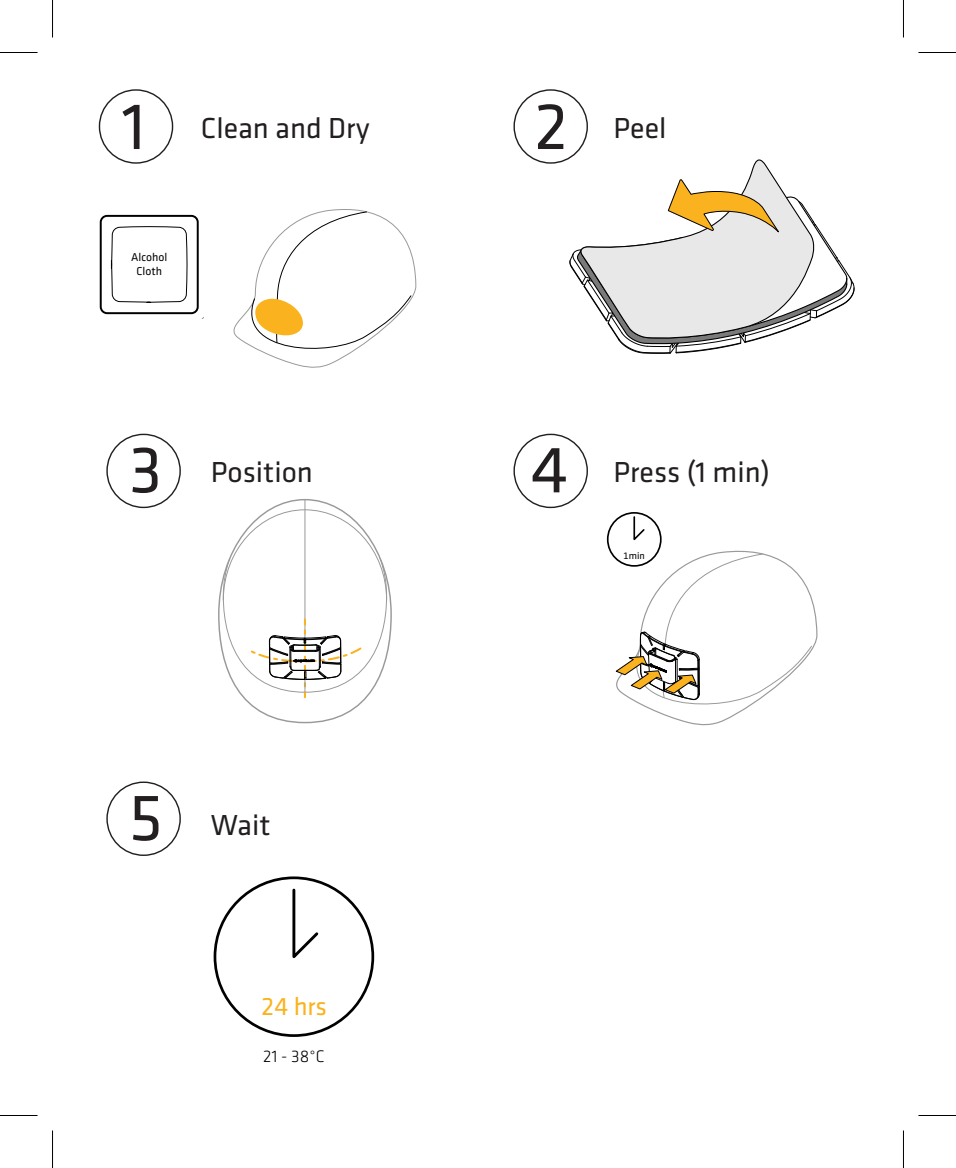
<style>
.page{position:relative;width:956px;height:1168px;background:#fff}
.page>*{position:absolute;margin:0;border:0;box-sizing:border-box;transform-origin:0 0}
.t1{font:68.25px "Klavika";color:#231f20}
.t2{font:30px "Klavika";color:#231f20}
.t3{font:26px "Klavika Regular TF";color:#fab31e}
.t4{font:300 17.25px "Klavika";color:#000}
.t5{font:11.75px/14.2px "Klavika Regular TF";color:#000;text-align:center}
.t6{font:10px "Klavika Regular TF";color:#000}
</style>
<div class="page">
<div style="left:213px;top:876px;width:161px;height:161px;border:3px solid #000;border-radius:50%"></div>
<svg style="left:292px;top:888px;width:27px;height:70px"></svg>
<svg style="left:606px;top:515px;width:212px;height:211px"></svg>
<div style="left:513px;top:89px;width:75px;height:75px;border:1px solid #231f20;border-radius:50%"></div>
<div style="left:106px;top:434px;width:75px;height:74px;border:1px solid #231f20;border-radius:50%"></div>
<div style="left:106px;top:782px;width:75px;height:74px;border:1px solid #231f20;border-radius:50%"></div>
<div style="left:513px;top:434px;width:75px;height:74px;border:1px solid #231f20;border-radius:50%"></div>
<div style="left:100px;top:215px;width:99px;height:99px;border:2px solid #000;border-radius:6px"></div>
<svg style="left:111px;top:126px;width:306px;height:242px"></svg>
<svg style="left:569px;top:150px;width:285px;height:204px"></svg>
<hr style="left:304px;top:500px;width:1px;height:139px;background:#999">
<svg style="left:223px;top:510px;width:164px;height:187px"></svg>
<hr style="left:0;top:52px;width:38px;height:1px;background:#000">
<hr style="left:918px;top:52px;width:37px;height:1px;background:#000">
<hr style="left:0;top:1115px;width:38px;height:1px;background:#000">
<hr style="left:918px;top:1115px;width:37px;height:1px;background:#000">
<hr style="left:52px;top:0;width:1px;height:38px;background:#000">
<hr style="left:52px;top:1130px;width:1px;height:38px;background:#000">
<hr style="left:902px;top:0;width:1px;height:38px;background:#000">
<hr style="left:902px;top:1130px;width:1px;height:38px;background:#000">
<p class="t1" style="left:122px;top:89px;width:25px">1</p>
<p class="t1" style="left:534px;top:89px;width:35px">2</p>
<p class="t2" style="left:201px;top:111px;width:170px">Clean and Dry</p>
<p class="t5" style="left:131px;top:250px;width:38px">Alcohol<br>Cloth</p>
<p class="t2" style="left:613px;top:111px;width:54px">Peel</p>
<p class="t1" style="left:129px;top:433px;width:35px">3</p>
<p class="t2" style="left:211px;top:456px;width:103px">Position</p>
<p class="t1" style="left:531px;top:433px;width:38px">4</p>
<p class="t2" style="left:613px;top:456px;width:158px">Press (1 min)</p>
<p class="t6" style="left:623px;top:551px;width:23px">1min</p>
<p class="t1" style="left:129px;top:780px;width:35px">5</p>
<p class="t2" style="left:211px;top:808px;width:61px">Wait</p>
<p class="t3" style="left:261px;top:993px;width:68px">24 hrs</p>
<p class="t4" style="left:263px;top:1047px;width:63px">21 - 38°C</p>
</div>
